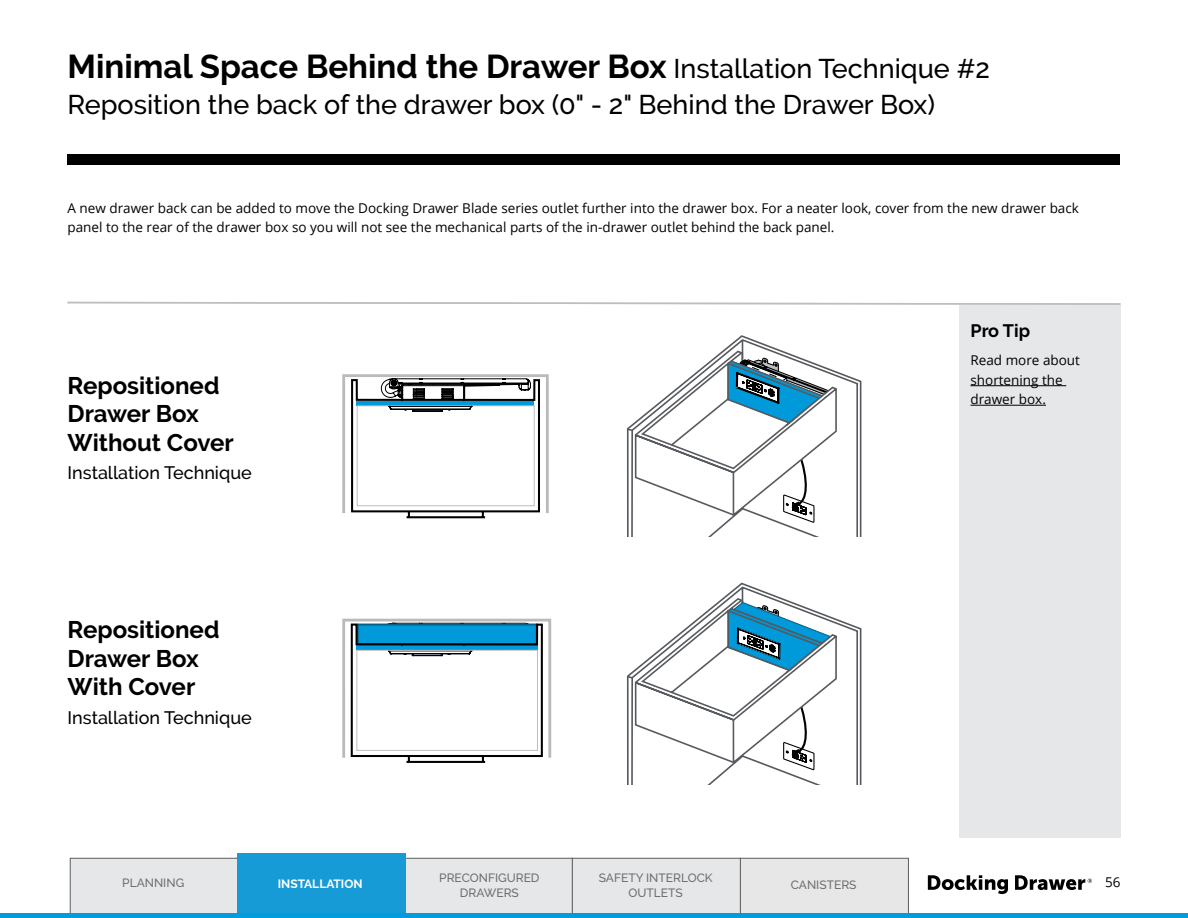
<style>
.page{position:relative;width:1188px;height:918px;background:#fff}
.page>*{position:absolute;margin:0;border:0;box-sizing:border-box;transform-origin:0 0}
.t1{font:700 33px "Raleway";color:#000}
.t2{font:500 27px "Raleway";color:#000}
.t3{font:700 24px/28.5px "Raleway";color:#000}
.t4{font:500 18px "Raleway";color:#000}
.t5{font:700 18px "Raleway";color:#000}
.t6{font:13.5px/19.5px "Open Sans";color:#000}
.t7{font:500 12px/15px "Raleway";color:#6d6e71;text-align:center}
.t8{font:700 12px "Raleway";color:#fff}
.s1{font-weight:500;font-size:27px}
</style>
<div class="page">
<svg style="left:928px;top:875px;width:164px;height:19px"></svg>
<div style="left:740px;top:858px;width:169px;height:57px;background:#e7e7e7;border:1px solid #5e5f5f"></div>
<div style="left:572px;top:858px;width:169px;height:57px;background:#e6e7e8;border:1px solid #5e5f5f"></div>
<div style="left:404px;top:858px;width:168px;height:57px;background:#e6e7e8;border:1px solid #5e5f5f"></div>
<div style="left:70px;top:858px;width:169px;height:57px;background:#e6e7e8;border:1px solid #5e5f5f"></div>
<div style="left:238px;top:853px;width:168px;height:62px;background:#179bd7"></div>
<div style="left:0;top:913px;width:1188px;height:5px;background:#009cde"></div>
<div style="left:959px;top:305px;width:161px;height:533px;background:#e6e7e8"></div>
<hr style="left:970px;top:385px;width:96px;height:1px;background:#000">
<hr style="left:970px;top:405px;width:76px;height:1px;background:#000">
<svg style="left:67px;top:301px;width:1054px;height:5px"></svg>
<div style="left:342px;top:374px;width:207px;height:140px;border:3px solid #b9babc"></div>
<svg style="left:350px;top:378px;width:191px;height:140px"></svg>
<svg style="left:723px;top:335px;width:57px;height:15px"></svg>
<svg style="left:627px;top:350px;width:234px;height:187px"></svg>
<div style="left:342px;top:619px;width:209px;height:140px;border:3px solid #b9babc"></div>
<svg style="left:350px;top:623px;width:194px;height:140px"></svg>
<div style="left:356px;top:650px;width:182px;height:101px;border:1px solid #bdbec0"></div>
<svg style="left:724px;top:583px;width:55px;height:14px"></svg>
<svg style="left:627px;top:597px;width:234px;height:187px"></svg>
<div style="left:68px;top:154px;width:1052px;height:10px;background:#000"></div>
<h1 class="t1" style="left:68px;top:48px;width:924px">Minimal Space Behind the Drawer Box <span class="s1">Installation Technique #2</span></h1>
<h2 class="t2" style="left:68px;top:89px;width:869px">Reposition the back of the drawer box (0" - 2" Behind the Drawer Box)</h2>
<p class="t6" style="left:68px;top:198px;width:1013px">A new drawer back can be added to move the Docking Drawer Blade series outlet further into the drawer box. For a neater look, cover from the new drawer back panel to the rear of the drawer box so you will not see the mechanical parts of the in-drawer outlet behind the back panel.</p>
<h3 class="t3" style="left:67px;top:371px;width:168px">Repositioned<br>Drawer Box<br>Without Cover</h3>
<h3 class="t4" style="left:67px;top:462px;width:186px">Installation Technique</h3>
<h3 class="t3" style="left:67px;top:616px;width:154px">Repositioned<br>Drawer Box<br>With Cover</h3>
<h3 class="t4" style="left:67px;top:707px;width:186px">Installation Technique</h3>
<h3 class="t5" style="left:970px;top:320px;width:61px">Pro Tip</h3>
<p class="t6" style="left:970px;top:350px;width:111px">Read more about shortening the drawer box.</p>
<p class="t7" style="left:439px;top:871px;width:102px">PRECONFIGURED<br>DRAWERS</p>
<p class="t7" style="left:599px;top:871px;width:115px">SAFETY INTERLOCK<br>OUTLETS</p>
<p class="t7" style="left:791px;top:877px;width:67px">CANISTERS</p>
<p class="t7" style="left:122px;top:875px;width:64px">PLANNING</p>
<p class="t8" style="left:278px;top:877px;width:86px">INSTALLATION</p>
<p class="t6" style="left:1105px;top:872px;width:17px">56</p>
</div>
